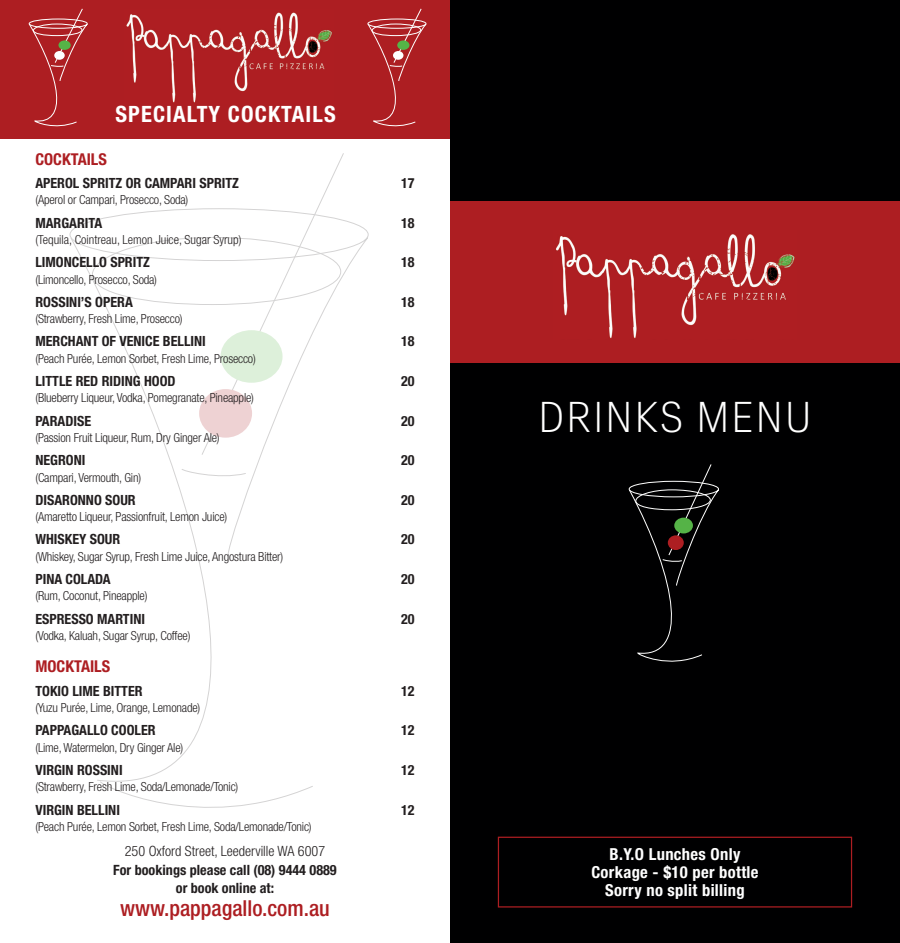
<style>
.page{position:relative;width:900px;height:943px;background:#fff}
.page>*{position:absolute;margin:0;border:0;box-sizing:border-box;transform-origin:0 0}
.t1{font:41px "Crystal VAR";letter-spacing:.07em;color:#fff}
.t2{font:700 condensed 22.5px "Helvetica Neue LT Std";letter-spacing:.05em;color:#fff}
.t3{font:500 condensed 22px "Helvetica Neue LT Std";color:#ad1e22}
.t4{font:700 condensed 16.5px/18.4px "Helvetica Neue LT Std";letter-spacing:.02em;color:#fff;text-align:center}
.t5{font:700 condensed 16.38px "Helvetica Neue LT Std";color:#ad1e22}
.t6{font:700 condensed 14.12px/18.8px "Helvetica Neue LT Std";color:#231f20;text-align:center}
.t7{font:300 condensed 14.12px "Helvetica Neue LT Std";color:#231f20}
.t8{font:700 condensed 14px "Helvetica Neue LT Std";color:#231f20}
.t9{font:300 condensed 12.5px "Helvetica Neue LT Std";letter-spacing:-.015em;color:#231f20}
</style>
<div class="page">
<div style="left:0;top:0;width:450px;height:138px;background:#ad1e22"></div>
<svg style="left:70px;top:237px;width:243px;height:571px"></svg>
<svg style="left:182px;top:468px;width:64px;height:12px"></svg>
<svg style="left:201px;top:153px;width:143px;height:302px"></svg>
<div style="left:199px;top:389px;width:53px;height:48px;background:#eed2d3;border-radius:50%"></div>
<div style="left:221px;top:330px;width:62px;height:53px;background:#ddf0da;border-radius:50%"></div>
<div style="left:450px;top:0;width:450px;height:943px;background:#000001"></div>
<div style="left:450px;top:201px;width:450px;height:162px;background:#ad1e22"></div>
<img style="left:556px;top:234px;width:239px;height:105px">
<div style="left:498px;top:836px;width:354px;height:71px;border:1px solid #ad1e22"></div>
<svg style="left:629px;top:464px;width:90px;height:198px"></svg>
<div style="left:668px;top:535px;width:16px;height:15px;background:#ad1e22;border-radius:50%"></div>
<div style="left:674px;top:517px;width:19px;height:16px;background:#55b347;border-radius:50%"></div>
<svg style="left:28px;top:8px;width:60px;height:119px"></svg>
<div style="left:54px;top:51px;width:11px;height:9px;background:#fff;border-radius:50%"></div>
<div style="left:58px;top:40px;width:13px;height:10px;background:#55b347;border-radius:50%"></div>
<svg style="left:367px;top:8px;width:60px;height:119px"></svg>
<div style="left:393px;top:51px;width:10px;height:9px;background:#fff;border-radius:50%"></div>
<div style="left:397px;top:40px;width:12px;height:10px;background:#55b347;border-radius:50%"></div>
<img style="left:126px;top:12px;width:206px;height:91px">
<h2 class="t2" style="left:115px;top:100px;width:222px">SPECIALTY COCKTAILS</h2>
<h3 class="t5" style="left:35px;top:149px;width:73px">COCKTAILS</h3>
<p class="t8" style="left:35px;top:174px;width:205px">APEROL SPRITZ OR CAMPARI SPRITZ</p>
<p class="t8" style="left:401px;top:174px;width:15px">17</p>
<p class="t9" style="left:35px;top:193px;width:154px">(Aperol or Campari, Prosecco, Soda)</p>
<p class="t8" style="left:35px;top:214px;width:68px">MARGARITA</p>
<p class="t8" style="left:401px;top:214px;width:15px">18</p>
<p class="t9" style="left:35px;top:232px;width:208px">(Tequila, Cointreau, Lemon Juice, Sugar Syrup)</p>
<p class="t8" style="left:35px;top:254px;width:116px">LIMONCELLO SPRITZ</p>
<p class="t8" style="left:401px;top:254px;width:15px">18</p>
<p class="t9" style="left:35px;top:272px;width:123px">(Limoncello, Prosecco, Soda)</p>
<p class="t8" style="left:35px;top:293px;width:99px">ROSSINI’S OPERA</p>
<p class="t8" style="left:401px;top:293px;width:15px">18</p>
<p class="t9" style="left:35px;top:311px;width:149px">(Strawberry, Fresh Lime, Prosecco)</p>
<p class="t8" style="left:35px;top:333px;width:172px">MERCHANT OF VENICE BELLINI</p>
<p class="t8" style="left:401px;top:333px;width:15px">18</p>
<p class="t9" style="left:35px;top:351px;width:222px">(Peach Purée, Lemon Sorbet, Fresh Lime, Prosecco)</p>
<p class="t8" style="left:35px;top:372px;width:142px">LITTLE RED RIDING HOOD</p>
<p class="t8" style="left:401px;top:372px;width:15px">20</p>
<p class="t9" style="left:35px;top:391px;width:220px">(Blueberry Liqueur, Vodka, Pomegranate, Pineapple)</p>
<p class="t8" style="left:35px;top:412px;width:57px">PARADISE</p>
<p class="t8" style="left:401px;top:412px;width:15px">20</p>
<p class="t9" style="left:35px;top:430px;width:186px">(Passion Fruit Liqueur, Rum, Dry Ginger Ale)</p>
<p class="t8" style="left:35px;top:452px;width:51px">NEGRONI</p>
<p class="t8" style="left:401px;top:452px;width:15px">20</p>
<p class="t9" style="left:35px;top:470px;width:107px">(Campari, Vermouth, Gin)</p>
<p class="t8" style="left:35px;top:491px;width:102px">DISARONNO SOUR</p>
<p class="t8" style="left:401px;top:491px;width:15px">20</p>
<p class="t9" style="left:35px;top:509px;width:193px">(Amaretto Liqueur, Passionfruit, Lemon Juice)</p>
<p class="t8" style="left:35px;top:531px;width:86px">WHISKEY SOUR</p>
<p class="t8" style="left:401px;top:531px;width:15px">20</p>
<p class="t9" style="left:35px;top:549px;width:249px">(Whiskey, Sugar Syrup, Fresh Lime Juice, Angostura Bitter)</p>
<p class="t8" style="left:35px;top:570px;width:77px">PINA COLADA</p>
<p class="t8" style="left:401px;top:570px;width:15px">20</p>
<p class="t9" style="left:35px;top:588px;width:114px">(Rum, Coconut, Pineapple)</p>
<p class="t8" style="left:35px;top:610px;width:111px">ESPRESSO MARTINI</p>
<p class="t8" style="left:401px;top:610px;width:15px">20</p>
<p class="t9" style="left:35px;top:628px;width:157px">(Vodka, Kaluah, Sugar Syrup, Coffee)</p>
<h3 class="t5" style="left:35px;top:656px;width:76px">MOCKTAILS</h3>
<p class="t8" style="left:35px;top:682px;width:109px">TOKIO LIME BITTER</p>
<p class="t8" style="left:401px;top:682px;width:15px">12</p>
<p class="t9" style="left:35px;top:700px;width:166px">(Yuzu Purée, Lime, Orange, Lemonade)</p>
<p class="t8" style="left:35px;top:722px;width:122px">PAPPAGALLO COOLER</p>
<p class="t8" style="left:401px;top:722px;width:15px">12</p>
<p class="t9" style="left:35px;top:740px;width:149px">(Lime, Watermelon, Dry Ginger Ale)</p>
<p class="t8" style="left:35px;top:761px;width:89px">VIRGIN ROSSINI</p>
<p class="t8" style="left:401px;top:761px;width:15px">12</p>
<p class="t9" style="left:35px;top:779px;width:204px">(Strawberry, Fresh Lime, Soda/Lemonade/Tonic)</p>
<p class="t8" style="left:35px;top:801px;width:86px">VIRGIN BELLINI</p>
<p class="t8" style="left:401px;top:801px;width:15px">12</p>
<p class="t9" style="left:35px;top:819px;width:278px">(Peach Purée, Lemon Sorbet, Fresh Lime, Soda/Lemonade/Tonic)</p>
<p class="t7" style="left:125px;top:842px;width:202px">250 Oxford Street, Leederville WA 6007</p>
<p class="t6" style="left:113px;top:860px;width:225px">For bookings please call (08) 9444 0889 or book online at:</p>
<h3 class="t3" style="left:120px;top:895px;width:211px">www.pappagallo.com.au</h3>
<h1 class="t1" style="left:539px;top:389px;width:274px">DRINKS MENU</h1>
<h3 class="t4" style="left:591px;top:844px;width:169px">B.Y.O Lunches Only<br>Corkage - $10 per bottle<br>Sorry no split billing</h3>
</div>
